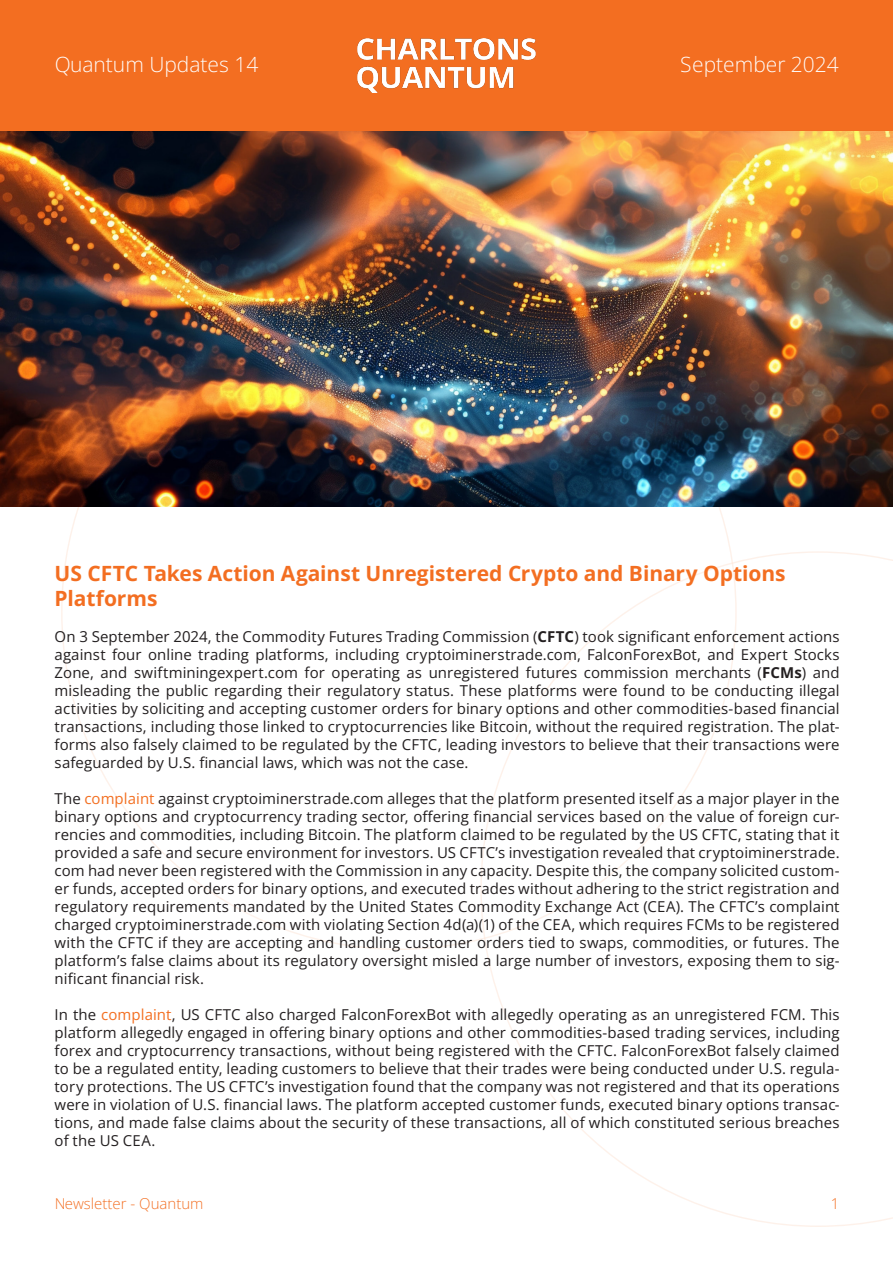
<style>
.page{position:relative;width:893px;height:1263px;background:#fff}
.page>*{position:absolute;margin:0;border:0;box-sizing:border-box;transform-origin:0 0}
.Newsletter_Story_Title{font:700 21px/25.2px "Open Sans";letter-spacing:-.005em;color:#f36e21}
.t1{font:300 21px "Open Sans";color:#fff}
.Newsletter_Body{font:15px/18px "Open Sans";letter-spacing:.005em;color:#231f20;text-align:justify}
.t2{font:300 15px "Open Sans";color:#f36e21}
.s1{font-weight:700}
.s2{color:#f36f21}
</style>
<div class="page">
<svg style="left:480px;top:551px;width:413px;height:676px"></svg>
<div style="left:0;top:0;width:893px;height:131px;background:#f36e21"></div>
<img style="left:357px;top:39px;width:179px;height:53px">
<img style="left:0;top:131px;width:893px;height:376px">
<h1 class="t1" style="left:54px;top:50px;width:206px">Quantum Updates 14</h1>
<h1 class="t1" style="left:681px;top:50px;width:160px">September 2024</h1>
<p class="Newsletter_Story_Title" style="left:55px;top:560px;width:732px">US CFTC Takes Action Against Unregistered Crypto and Binary Options<br>Platforms</p>
<p class="Newsletter_Body" style="left:55px;top:627px;width:786px">On 3 September 2024, the Commodity Futures Trading Commission (<span class="s1">CFTC</span>) took significant enforcement actions against four online trading platforms, including cryptoiminerstrade.com, FalconForexBot, and Expert Stocks Zone, and swiftminingexpert.com for operating as unregistered futures commission merchants (<span class="s1">FCMs</span>) and misleading the public regarding their regulatory status. These platforms were found to be conducting illegal activities by soliciting and accepting customer orders for binary options and other commodities-based financial transactions, including those linked to cryptocurrencies like Bitcoin, without the required registration. The plat&shy;forms also falsely claimed to be regulated by the CFTC, leading investors to believe that their transactions were safeguarded by U.S. financial laws, which was not the case.</p>
<p class="Newsletter_Body" style="left:55px;top:789px;width:786px">The <span class="s2">complaint</span> against cryptoiminerstrade.com alleges that the platform presented itself as a major player in the binary options and cryptocurrency trading sector, offering financial services based on the value of foreign cur&shy;rencies and commodities, including Bitcoin. The platform claimed to be regulated by the US CFTC, stating that it provided a safe and secure environment for investors. US CFTC’s investigation revealed that cryptoiminerstrade. com had never been registered with the Commission in any capacity. Despite this, the company solicited custom&shy;er funds, accepted orders for binary options, and executed trades without adhering to the strict registration and regulatory requirements mandated by the United States Commodity Exchange Act (CEA). The CFTC’s complaint charged cryptoiminerstrade.com with violating Section 4d(a)(1) of the CEA, which requires FCMs to be registered with the CFTC if they are accepting and handling customer orders tied to swaps, commodities, or futures. The platform’s false claims about its regulatory oversight misled a large number of investors, exposing them to sig&shy;nificant financial risk.</p>
<p class="Newsletter_Body" style="left:55px;top:1005px;width:786px">In the <span class="s2">complaint</span>, US CFTC also charged FalconForexBot with allegedly operating as an unregistered FCM. This platform allegedly engaged in offering binary options and other commodities-based trading services, including forex and cryptocurrency transactions, without being registered with the CFTC. FalconForexBot falsely claimed to be a regulated entity, leading customers to believe that their trades were being conducted under U.S. regula&shy;tory protections. The US CFTC’s investigation found that the company was not registered and that its operations were in violation of U.S. financial laws. The platform accepted customer funds, executed binary options transac&shy;tions, and made false claims about the security of these transactions, all of which constituted serious breaches of the US CEA.</p>
<p class="t2" style="left:54px;top:1193px;width:151px">Newsletter - Quantum</p>
<p class="t2" style="left:830px;top:1193px;width:10px">1</p>
</div>
